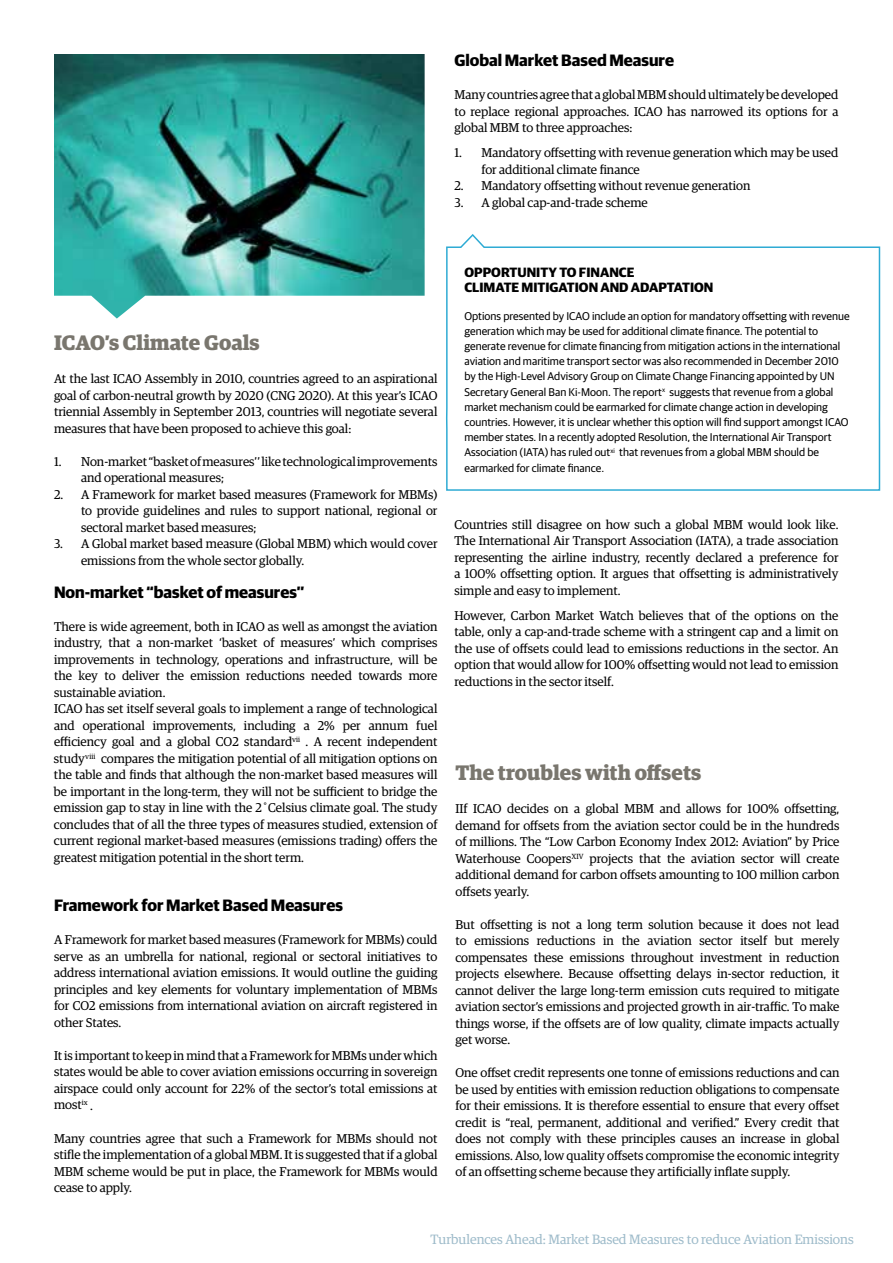
<style>
.page{position:relative;width:893px;height:1263px;background:#fff}
.page>*{position:absolute;margin:0;border:0;box-sizing:border-box;transform-origin:0 0}
.t1{font:700 21px "Guardian Egyp";color:#79766e}
.t2{font:700 16.5px "Guardian Sans";color:#000}
.t3{font:13.5px "Guardian Egyp";color:#9ebbca}
.t4{font:700 13.5px/15.1px "Guardian Sans";color:#000}
.t5{font:12.75px/16.5px "Guardian Egyp";color:#000;text-align:justify}
.t6{font:11.25px/15.1px "Guardian Sans";color:#000}
</style>
<div class="page">
<svg style="left:446px;top:234px;width:435px;height:257px"></svg>
<img style="left:54px;top:54px;width:371px;height:265px">
<p class="t2" style="left:454px;top:48px;width:221px">Global Market Based Measure</p>
<p class="t5" style="left:454px;top:86px;width:386px">Many countries agree that a global MBM should ultimately be developed to replace regional approaches. ICAO has narrowed its options for a global MBM to three approaches:</p>
<p class="t5" style="left:481px;top:144px;width:358px;text-indent:-27px">1. Mandatory offsetting with revenue generation which may be used for additional climate finance</p>
<p class="t5" style="left:454px;top:177px;width:298px">2. Mandatory offsetting without revenue generation</p>
<p class="t5" style="left:454px;top:193px;width:195px">3. A global cap-and-trade scheme</p>
<h1 class="t1" style="left:54px;top:327px;width:207px">ICAO’s Climate Goals</h1>
<p class="t5" style="left:54px;top:370px;width:385px">At the last ICAO Assembly in 2010, countries agreed to an aspirational goal of carbon-neutral growth by 2020 (CNG 2020). At this year’s ICAO triennial Assembly in September 2013, countries will negotiate several measures that have been proposed to achieve this goal:</p>
<p class="t5" style="left:81px;top:452px;width:358px;text-indent:-27px">1. Non-market “basket of measures’’ like technological improvements and operational measures;</p>
<p class="t5" style="left:81px;top:485px;width:358px;text-indent:-27px">2. A Framework for market based measures (Framework for MBMs) to provide guidelines and rules to support national, regional or sectoral market based measures;</p>
<p class="t5" style="left:81px;top:535px;width:358px;text-indent:-27px">3. A Global market based measure (Global MBM) which would cover emissions from the whole sector globally.</p>
<p class="t2" style="left:54px;top:580px;width:252px">Non-market “basket of measures’’</p>
<p class="t5" style="left:54px;top:617px;width:385px;text-align:left">There is wide agreement, both in ICAO as well as amongst the aviation industry, that a non-market ‘basket of measures’ which comprises improvements in technology, operations and infrastructure, will be the key to deliver the emission reductions needed towards more sustainable aviation.<br>ICAO has set itself several goals to implement a range of technological and operational improvements, including a 2% per annum fuel efficiency goal and a global CO2 standard<sup>vii</sup> . A recent independent study<sup>viii</sup> compares the mitigation potential of all mitigation options on the table and finds that although the non-market based measures will be important in the long-term, they will not be sufficient to bridge the emission gap to stay in line with the 2˚Celsius climate goal. The study concludes that of all the three types of measures studied, extension of current regional market-based measures (emissions trading) offers the greatest mitigation potential in the short term.</p>
<p class="t2" style="left:54px;top:893px;width:291px">Framework for Market Based Measures</p>
<p class="t5" style="left:54px;top:931px;width:385px">A Framework for market based measures (Framework for MBMs) could serve as an umbrella for national, regional or sectoral initiatives to address international aviation emissions. It would outline the guiding principles and key elements for voluntary implementation of MBMs for CO2 emissions from international aviation on aircraft registered in other States.</p>
<p class="t5" style="left:54px;top:1046px;width:385px">It is important to keep in mind that a Framework for MBMs under which states would be able to cover aviation emissions occurring in sovereign airspace could only account for 22% of the sector’s total emissions at most<sup>ix</sup> .</p>
<p class="t5" style="left:54px;top:1129px;width:385px">Many countries agree that such a Framework for MBMs should not stifle the implementation of a global MBM. It is suggested that if a global MBM scheme would be put in place, the Framework for MBMs would cease to apply.</p>
<p class="t4" style="left:464px;top:263px;width:250px">OPPORTUNITY TO FINANCE<br>CLIMATE MITIGATION AND ADAPTATION</p>
<p class="t6" style="left:464px;top:307px;width:387px">Options presented by ICAO include an option for mandatory offsetting with revenue generation which may be used for additional climate finance. The potential to generate revenue for climate financing from mitigation actions in the international aviation and maritime transport sector was also recommended in December 2010 by the High-Level Advisory Group on Climate Change Financing appointed by UN Secretary General Ban Ki-Moon. The report<sup>x</sup> suggests that revenue from a global market mechanism could be earmarked for climate change action in developing countries. However, it is unclear whether this option will find support amongst ICAO member states. In a recently adopted Resolution, the International Air Transport Association (IATA) has ruled out<sup>xi</sup> that revenues from a global MBM should be earmarked for climate finance.</p>
<p class="t5" style="left:454px;top:515px;width:386px">Countries still disagree on how such a global MBM would look like.<br>The International Air Transport Association (IATA), a trade association representing the airline industry, recently declared a preference for a 100% offsetting option. It argues that offsetting is administratively simple and easy to implement.</p>
<p class="t5" style="left:454px;top:606px;width:386px">However, Carbon Market Watch believes that of the options on the table, only a cap-and-trade scheme with a stringent cap and a limit on the use of offsets could lead to emissions reductions in the sector. An option that would allow for 100% offsetting would not lead to emission reductions in the sector itself.</p>
<h1 class="t1" style="left:455px;top:757px;width:247px">The troubles with offsets</h1>
<p class="t5" style="left:455px;top:800px;width:386px">IIf ICAO decides on a global MBM and allows for 100% offsetting, demand for offsets from the aviation sector could be in the hundreds of millions. The “Low Carbon Economy Index 2012: Aviation” by Price Waterhouse Coopers<sup>XIV</sup> projects that the aviation sector will create additional demand for carbon offsets amounting to 100 million carbon offsets yearly.</p>
<p class="t5" style="left:455px;top:915px;width:386px">But offsetting is not a long term solution because it does not lead to emissions reductions in the aviation sector itself but merely compensates these emissions throughout investment in reduction projects elsewhere. Because offsetting delays in-sector reduction, it cannot deliver the large long-term emission cuts required to mitigate aviation sector’s emissions and projected growth in air-traffic. To make things worse, if the offsets are of low quality, climate impacts actually get worse.</p>
<p class="t5" style="left:455px;top:1064px;width:386px">One offset credit represents one tonne of emissions reductions and can be used by entities with emission reduction obligations to compensate for their emissions. It is therefore essential to ensure that every offset credit is “real, permanent, additional and verified.” Every credit that does not comply with these principles causes an increase in global emissions. Also, low quality offsets compromise the economic integrity of an offsetting scheme because they artificially inflate supply.</p>
<p class="t3" style="left:431px;top:1230px;width:425px">Turbulences Ahead: Market Based Measures to reduce Aviation Emissions</p>
</div>
